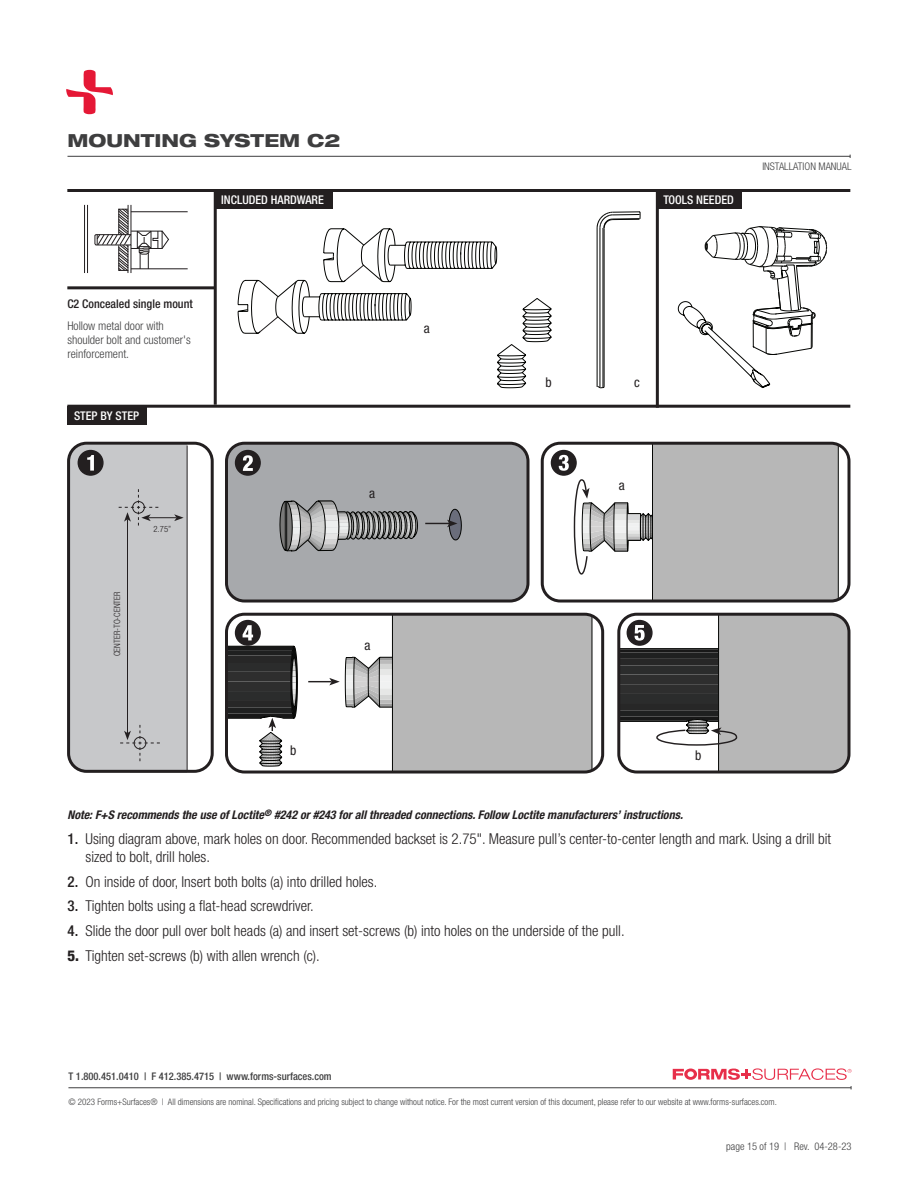
<style>
.page{position:relative;width:918px;height:1188px;background:#fff}
.page>*{position:absolute;margin:0;border:0;box-sizing:border-box;transform-origin:0 0}
.t1{font:800 expanded 18px "Helvetica Neue LT Std";color:#3e3e3f}
.t2{font:300 condensed 15px/18px "Helvetica Neue LT Std";color:#231f20}
.t3{font:condensed 13.5px "Helvetica Neue LT Std";color:#231f20}
.t4{font:italic 700 condensed 12px "Helvetica Neue LT Std";color:#231f20}
.t5{font:300 condensed 12px/14.4px "Helvetica Neue LT Std";color:#3e3e3f}
.t6{font:500 condensed 12px "Helvetica Neue LT Std";color:#fff}
.t7{font:500 condensed 12px "Helvetica Neue LT Std";color:#231f20}
.t8{font:500 condensed 10.5px "Helvetica Neue LT Std";color:#3e3e3f}
.t9{font:300 condensed 10.5px "Helvetica Neue LT Std";color:#3e3e3f}
.t10{font:300 condensed 9px "Helvetica Neue LT Std";color:#3e3e3f}
.t11{font:300 condensed 8.7px "Helvetica Neue LT Std";color:#231f20}
.s1{font-weight:500}
.s2{font-weight:800}
</style>
<div class="page">
<hr style="left:68px;top:156px;width:782px;height:1px;background:#3e3e3f">
<svg style="left:66px;top:70px;width:47px;height:44px"></svg>
<hr style="left:656px;top:192px;width:3px;height:216px;background:#231f20">
<div style="left:67px;top:406px;width:80px;height:19px;background:#231f20"></div>
<hr style="left:67px;top:405px;width:783px;height:3px;background:#231f20">
<div style="left:214px;top:191px;width:119px;height:18px;background:#231f20"></div>
<div style="left:657px;top:191px;width:85px;height:18px;background:#231f20"></div>
<hr style="left:67px;top:189px;width:783px;height:3px;background:#231f20">
<svg style="left:673px;top:1068px;width:179px;height:12px"></svg>
<hr style="left:68px;top:1087px;width:783px;height:1px;background:#3e3e3f">
<hr style="left:214px;top:189px;width:3px;height:216px;background:#231f20">
<hr style="left:67px;top:286px;width:147px;height:3px;background:#231f20">
<div style="left:130px;top:444px;width:57px;height:329px;background:#c7c8ca"></div>
<div style="left:68px;top:445px;width:107px;height:327px;background:#c7c8ca;border-radius:18px"></div>
<div style="left:541px;top:442px;width:309px;height:161px;border:3px solid #231f20;border-radius:18px"></div>
<div style="left:229px;top:443px;width:297px;height:156px;background:#a7a9ac"></div>
<svg style="left:229px;top:500px;width:189px;height:99px;background:#9fa0a2"></svg>
<div style="left:225px;top:442px;width:305px;height:161px;border:3px solid #231f20;border-radius:18px"></div>
<div style="left:617px;top:613px;width:233px;height:161px;border:3px solid #231f20;border-radius:18px"></div>
<div style="left:225px;top:613px;width:379px;height:161px;border:3px solid #231f20;border-radius:18px"></div>
<div style="left:67px;top:442px;width:147px;height:331px;border:3px solid #231f20;border-radius:18px"></div>
<svg style="left:425px;top:509px;width:36px;height:31px"></svg>
<div style="left:78px;top:451px;width:25px;height:24px;background:#231f20;border-radius:50%"></div>
<div style="left:78px;top:450px;width:26px;height:26px;border:1px solid #231f20;border-radius:50%"></div>
<svg style="left:87px;top:455px;width:7px;height:16px"></svg>
<div style="left:236px;top:451px;width:24px;height:24px;background:#231f20;border-radius:50%"></div>
<div style="left:235px;top:450px;width:26px;height:26px;border:1px solid #231f20;border-radius:50%"></div>
<svg style="left:243px;top:455px;width:10px;height:16px"></svg>
<div style="left:551px;top:451px;width:25px;height:24px;background:#231f20;border-radius:50%"></div>
<div style="left:551px;top:450px;width:26px;height:26px;border:1px solid #231f20;border-radius:50%"></div>
<svg style="left:619px;top:614px;width:230px;height:158px"></svg>
<hr style="left:187px;top:445px;width:1px;height:325px;background:#231f20">
<hr style="left:127px;top:519px;width:1px;height:214px;background:#231f20">
<svg style="left:120px;top:725px;width:40px;height:36px"></svg>
<svg style="left:119px;top:489px;width:65px;height:37px"></svg>
<div style="left:132px;top:501px;width:13px;height:13px;border:1px solid #231f20;border-radius:50%"></div>
<div style="left:134px;top:737px;width:12px;height:12px;border:1px solid #231f20;border-radius:50%"></div>
<svg style="left:226px;top:614px;width:366px;height:158px"></svg>
<svg style="left:559px;top:443px;width:280px;height:158px"></svg>
<hr style="left:84px;top:205px;width:1px;height:68px;background:#231f20">
<hr style="left:87px;top:205px;width:1px;height:68px;background:#231f20">
<hr style="left:131px;top:211px;width:57px;height:1px;background:#231f20">
<hr style="left:131px;top:268px;width:57px;height:1px;background:#231f20">
<svg style="left:94px;top:205px;width:76px;height:68px"></svg>
<svg style="left:237px;top:228px;width:315px;height:161px"></svg>
<svg style="left:597px;top:212px;width:44px;height:16px"></svg>
<hr style="left:597px;top:228px;width:1px;height:159px;background:#040503">
<hr style="left:600px;top:228px;width:1px;height:159px;background:#040503">
<hr style="left:603px;top:228px;width:1px;height:159px;background:#040503">
<hr style="left:604px;top:228px;width:1px;height:159px;background:#040503">
<svg style="left:597px;top:386px;width:8px;height:3px"></svg>
<svg style="left:678px;top:226px;width:149px;height:162px"></svg>
<p class="t1" style="left:67px;top:129px;width:274px">MOUNTING SYSTEM C2</p>
<p class="t6" style="left:221px;top:193px;width:104px">INCLUDED HARDWARE</p>
<p class="t6" style="left:663px;top:193px;width:72px">TOOLS NEEDED</p>
<p class="t9" style="left:762px;top:161px;width:91px">INSTALLATION MANUAL</p>
<p class="t7" style="left:67px;top:297px;width:127px">C2 Concealed single mount</p>
<p class="t5" style="left:67px;top:318px;width:125px">Hollow metal door with shoulder bolt and customer's reinforcement.</p>
<p class="t6" style="left:74px;top:408px;width:67px">STEP BY STEP</p>
<p class="t11" style="left:112px;top:656px;width:66px;rotate:-90deg">CENTER-TO-CENTER</p>
<p class="t11" style="left:154px;top:524px;width:19px">2.75”</p>
<p class="t3" style="left:290px;top:742px;width:8px">b</p>
<p class="t3" style="left:424px;top:320px;width:7px">a</p>
<p class="t3" style="left:369px;top:485px;width:7px">a</p>
<p class="t3" style="left:364px;top:637px;width:7px">a</p>
<p class="t3" style="left:545px;top:375px;width:8px">b</p>
<p class="t3" style="left:634px;top:375px;width:7px">c</p>
<p class="t3" style="left:619px;top:478px;width:7px">a</p>
<p class="t3" style="left:695px;top:747px;width:8px">b</p>
<p class="t4" style="left:68px;top:808px;width:617px">Note: F+S recommends the use of Loctite<sup>®</sup> #242 or #243 for all threaded connections. Follow Loctite manufacturers’ instructions.</p>
<p class="t2" style="left:86px;top:830px;width:747px;text-indent:-18px"><span class="s1">1.</span> Using diagram above, mark holes on door. Recommended backset is 2.75". Measure pull’s center-to-center length and mark. Using a drill bit sized to bolt, drill holes.</p>
<p class="t2" style="left:68px;top:872px;width:311px"><span class="s1">2.</span> On inside of door, Insert both bolts (a) into drilled holes.</p>
<p class="t2" style="left:68px;top:897px;width:248px"><span class="s1">3.</span> Tighten bolts using a flat-head screwdriver.</p>
<p class="t2" style="left:68px;top:922px;width:559px"><span class="s1">4.</span> Slide the door pull over bolt heads (a) and insert set-screws (b) into holes on the underside of the pull.</p>
<p class="t2" style="left:68px;top:947px;width:254px"><span class="s2">5.</span> Tighten set-screws (b) with allen wrench (c).</p>
<p class="t8" style="left:69px;top:1070px;width:265px">T 1.800.451.0410 | F 412.385.4715 | www.forms-surfaces.com</p>
<p class="t10" style="left:69px;top:1097px;width:710px">© 2023 Forms+Surfaces® | All dimensions are nominal. Specifications and pricing subject to change without notice. For the most current version of this document, please refer to our website at www.forms-surfaces.com.</p>
<p class="t9" style="left:726px;top:1140px;width:127px">page 15 of 19 | Rev. 04-28-23</p>
</div>
